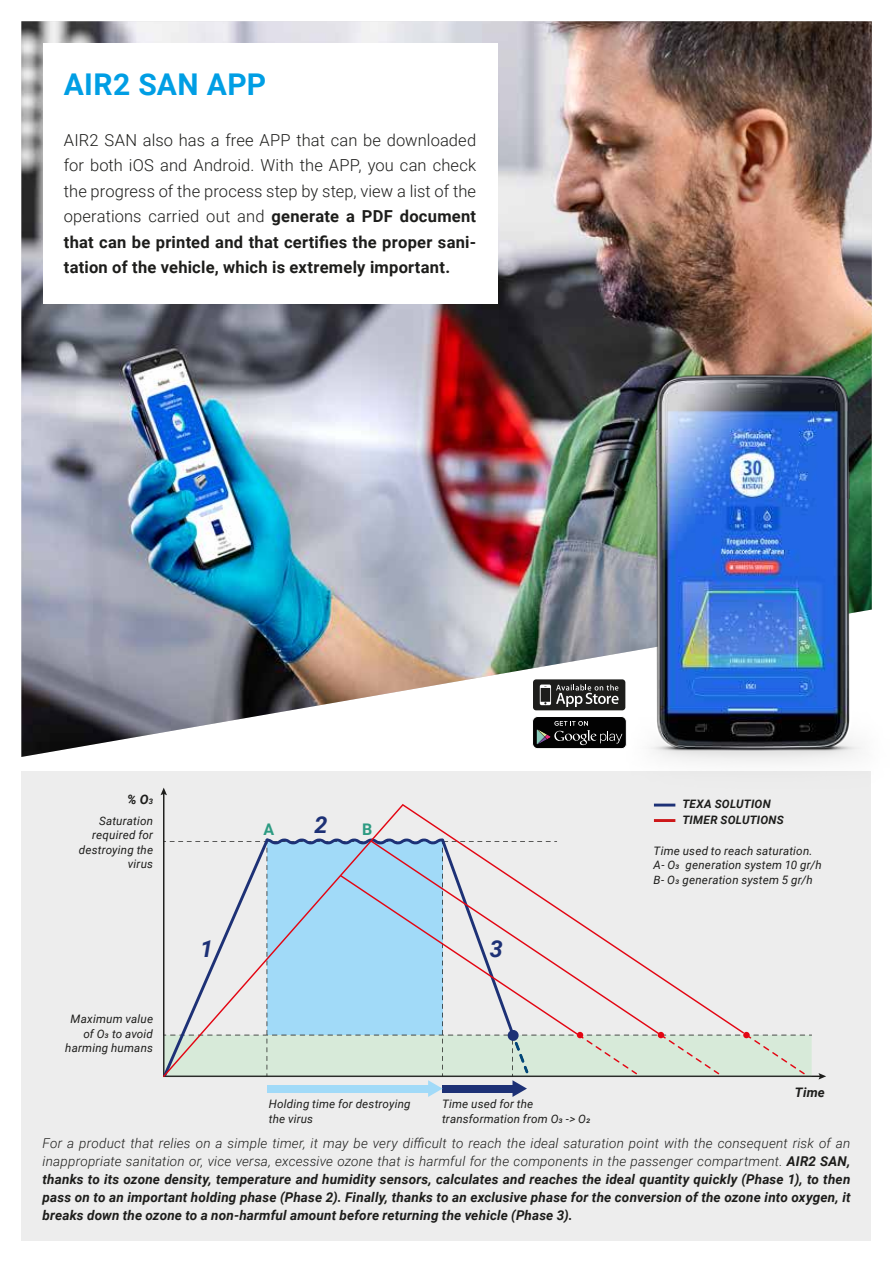
<style>
.page{position:relative;width:893px;height:1263px;background:#fff}
.page>*{position:absolute;margin:0;border:0;box-sizing:border-box;transform-origin:0 0}
.t1{font:700 30px "Roboto";letter-spacing:.015em;color:#009ee4}
.t2{font:italic 700 23.25px "Roboto";color:#1d3176}
.t3{font:300 16.5px/25.5px "Roboto";letter-spacing:.005em;color:#1d1d1b;text-align:justify}
.t4{font:700 16.05px "Roboto";color:#2d9b82}
.t5{font:italic 700 13.5px/18px "Roboto";letter-spacing:.01em;color:#1d1d1b;text-align:justify}
.t6{font:italic 700 13.05px "Roboto";color:#1d1d1b}
.t7{font:italic 11.7px/14.5px "Roboto";letter-spacing:.015em;color:#1d1d1b}
.t8{font:italic 700 11.7px/16px "Roboto";letter-spacing:.02em;color:#1d1d1b}
.s1{font-weight:700}
.s2{font-size:7.65px}
.s3{font-weight:300}
</style>
<div class="page">
<div style="left:21px;top:772px;width:850px;height:469px;background:#ededed"></div>
<img style="left:21px;top:21px;width:851px;height:736px">
<div style="left:43px;top:43px;width:454px;height:261px;background:#fff"></div>
<img style="left:627px;top:343px;width:245px;height:429px">
<svg style="left:161px;top:787px;width:6px;height:8px"></svg>
<svg style="left:818px;top:1073px;width:8px;height:6px"></svg>
<svg style="left:163px;top:838px;width:649px;height:259px"></svg>
<div style="left:743px;top:1032px;width:7px;height:6px;background:#e30613;border-radius:50%"></div>
<hr style="left:654px;top:804px;width:21px;height:2px;background:#1d3176">
<hr style="left:654px;top:819px;width:21px;height:3px;background:#cd1719">
<svg style="left:532px;top:679px;width:94px;height:32px;background:#4b4b4a"></svg>
<div style="left:532px;top:716px;width:94px;height:33px;background:#020202;border-radius:5px"></div>
<div style="left:532px;top:716px;width:95px;height:33px;border:1px solid #fff;border-radius:5px"></div>
<svg style="left:537px;top:721px;width:85px;height:24px"></svg>
<h1 class="t1" style="left:64px;top:72px;width:204px">AIR2 SAN APP</h1>
<p class="t3" style="left:64px;top:126px;width:414px">AIR2 SAN also has a free APP that can be downloaded for both iOS and Android. With the APP, you can check the progress of the process step by step, view a list of the operations carried out and <span class="s1">generate a PDF document that can be printed and that certifies the proper sani&shy;tation of the vehicle, which is extremely important.</span></p>
<p class="t6" style="left:127px;top:793px;width:28px">% O<span class="s2">3</span></p>
<p class="t7" style="left:79px;top:814px;width:76px;text-align:right">Saturation required for destroying the virus</p>
<p class="t7" style="left:65px;top:1013px;width:89px;text-align:right">Maximum value of O3 to avoid harming humans</p>
<h2 class="t2" style="left:200px;top:939px;width:15px">1</h2>
<h2 class="t2" style="left:314px;top:814px;width:15px">2</h2>
<p class="t4" style="left:263px;top:823px;width:12px">A</p>
<p class="t4" style="left:362px;top:823px;width:12px">B</p>
<h2 class="t2" style="left:490px;top:939px;width:15px">3</h2>
<p class="t7" style="left:269px;top:1098px;width:143px">Holding time for destroying the virus</p>
<p class="t7" style="left:442px;top:1098px;width:150px">Time used for the transformation from O3 -&gt; O2</p>
<p class="t8" style="left:682px;top:797px;width:103px">TEXA SOLUTION<br>TIMER SOLUTIONS</p>
<p class="t7" style="left:654px;top:844px;width:170px">Time used to reach saturation.<br>A- O3 generation system 10 gr/h<br>B- O3 generation system 5 gr/h</p>
<p class="t6" style="left:795px;top:1086px;width:31px">Time</p>
<p class="t5" style="left:43px;top:1135px;width:809px"><span class="s3">For a product that relies on a simple timer, it may be very difficult to reach the ideal saturation point with the consequent risk of an inappropriate sanitation or, vice versa, excessive ozone that is harmful for the components in the passenger compartment.</span> AIR2 SAN, thanks to its ozone density, temperature and humidity sensors, calculates and reaches the ideal quantity quickly (Phase 1), to then pass on to an important holding phase (Phase 2). Finally, thanks to an exclusive phase for the conversion of the ozone into oxygen, it breaks down the ozone to a non-harmful amount before returning the vehicle (Phase 3).</p>
</div>
